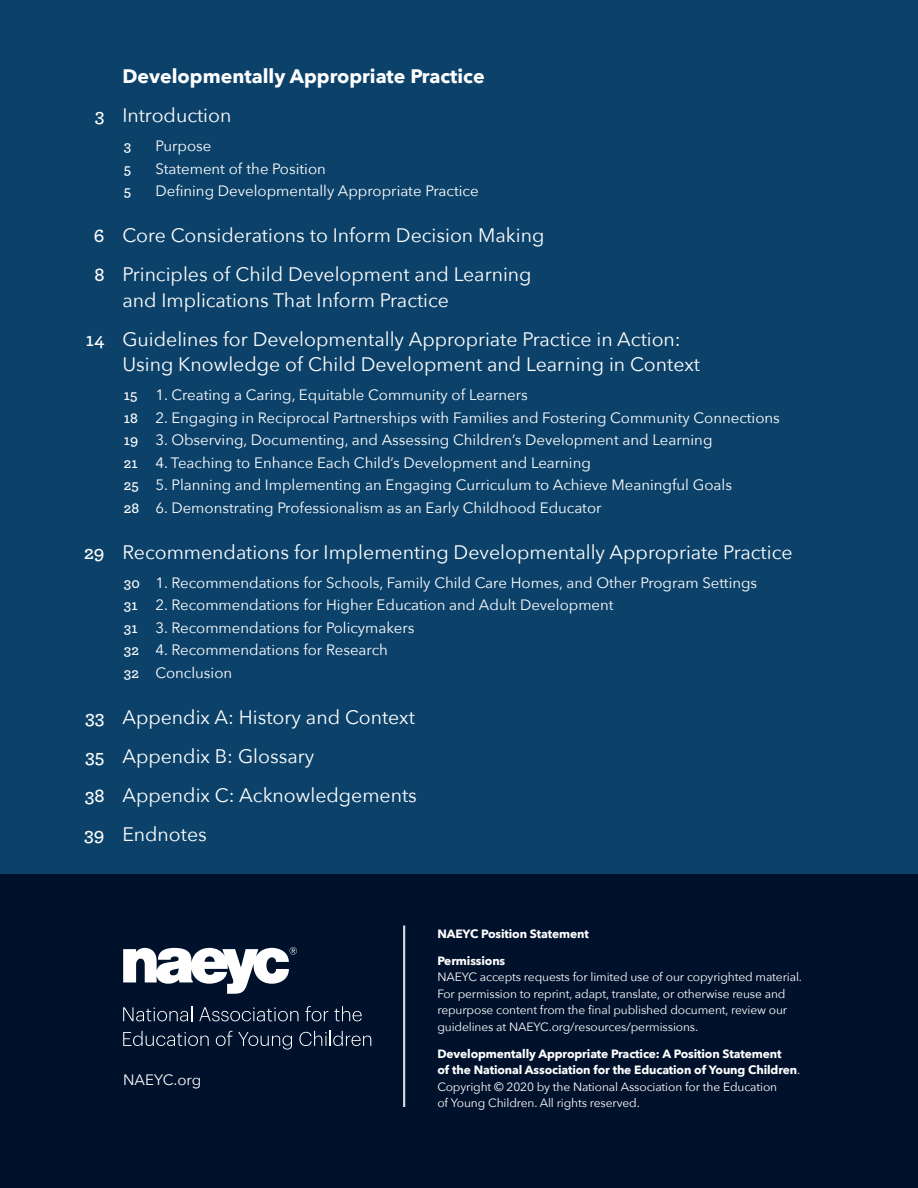
<style>
.page{position:relative;width:918px;height:1188px;background:#0c426a}
.page>*{position:absolute;margin:0;border:0;box-sizing:border-box;transform-origin:0 0}
.t1{font:19.5px/39px "Avenir Next";color:#fff}
.t2{font:700 19.5px/39px "Avenir Next";color:#fff}
.t3{font:15px/22.5px "Avenir Next";color:#fff}
.t4{font:600 15px "Archer Pro";color:#fff}
.t5{font:700 12px/16.5px "Avenir Next";letter-spacing:-.01em;color:#fff}
.t6{font:12px/16.5px "Avenir Next";letter-spacing:-.01em;color:#fff}
.s1{font-family:"Archer Pro";font-weight:600}
.s2{font-weight:400}
</style>
<div class="page">
<div style="left:0;top:874px;width:918px;height:314px;background:#00112c"></div>
<hr style="left:404px;top:926px;width:1px;height:181px;background:#fff">
<hr style="left:403px;top:926px;width:1px;height:181px;background:#fff">
<svg style="left:123px;top:947px;width:174px;height:47px"></svg>
<svg style="left:123px;top:1006px;width:69px;height:15px"></svg>
<svg style="left:199px;top:1007px;width:99px;height:14px"></svg>
<svg style="left:305px;top:1006px;width:23px;height:15px"></svg>
<svg style="left:334px;top:1006px;width:28px;height:15px"></svg>
<svg style="left:123px;top:1031px;width:86px;height:15px"></svg>
<svg style="left:216px;top:1031px;width:76px;height:19px"></svg>
<svg style="left:299px;top:1031px;width:72px;height:15px"></svg>
<h1 class="t2" style="left:95px;top:57px;width:391px;text-indent:28px">Developmentally Appropriate Practice<br><span class="s1">3</span> <span class="s2">Introduction</span></h1>
<p class="t4" style="left:124px;top:135px;width:9px">3</p>
<p class="t3" style="left:155px;top:134px;width:58px">Purpose</p>
<p class="t4" style="left:124px;top:158px;width:9px">5</p>
<p class="t3" style="left:155px;top:157px;width:172px">Statement of the Position</p>
<p class="t4" style="left:124px;top:180px;width:9px">5</p>
<p class="t3" style="left:155px;top:179px;width:325px">Defining Developmentally Appropriate Practice</p>
<h1 class="t1" style="left:94px;top:215px;width:452px"><span class="s1">6</span> Core Considerations to Inform Decision Making<br><span class="s1">8</span> Principles of Child Development and Learning</h1>
<h1 class="t1" style="left:86px;top:280px;width:596px;text-indent:36px">and Implications That Inform Practice<br><span class="s1">14</span> Guidelines for Developmentally Appropriate Practice in Action:</h1>
<h1 class="t1" style="left:122px;top:344px;width:579px">Using Knowledge of Child Development and Learning in Context</h1>
<p class="t3" style="left:124px;top:383px;width:657px"><span class="s1">15</span> 1. Creating a Caring, Equitable Community of Learners<br><span class="s1">18</span> 2. Engaging in Reciprocal Partnerships with Families and Fostering Community Connections <span class="s1">19</span> 3. Observing, Documenting, and Assessing Children’s Development and Learning<br><span class="s1">21</span> 4. Teaching to Enhance Each Child’s Development and Learning<br><span class="s1">25</span> 5. Planning and Implementing an Engaging Curriculum to Achieve Meaningful Goals<br><span class="s1">28</span> 6. Demonstrating Professionalism as an Early Childhood Educator</p>
<h1 class="t1" style="left:84px;top:532px;width:710px"><span class="s1">29</span> Recommendations for Implementing Developmentally Appropriate Practice</h1>
<p class="t3" style="left:124px;top:571px;width:635px"><span class="s1">30</span> 1. Recommendations for Schools, Family Child Care Homes, and Other Program Settings <span class="s1">31</span> 2. Recommendations for Higher Education and Adult Development<br><span class="s1">31</span> 3. Recommendations for Policymakers<br><span class="s1">32</span> 4. Recommendations for Research<br><span class="s1">32</span> Conclusion</p>
<h1 class="t1" style="left:84px;top:697px;width:334px"><span class="s1">33</span> Appendix A: History and Context<br><span class="s1">35</span> Appendix B: Glossary<br><span class="s1">38</span> Appendix C: Acknowledgements<br><span class="s1">39</span> Endnotes</h1>
<p class="t3" style="left:123px;top:1068px;width:79px">NAEYC.org</p>
<p class="t5" style="left:437px;top:925px;width:153px">NAEYC Position Statement</p>
<p class="t5" style="left:437px;top:952px;width:69px">Permissions</p>
<p class="t6" style="left:437px;top:968px;width:366px">NAEYC accepts requests for limited use of our copyrighted material.<br>For permission to reprint, adapt, translate, or otherwise reuse and repurpose content from the final published document, review our guidelines at NAEYC.org/resources/permissions.</p>
<p class="t5" style="left:437px;top:1045px;width:364px">Developmentally Appropriate Practice: A Position Statement<br>of the National Association for the Education of Young Children<span class="s2">.<br>Copyright © 2020 by the National Association for the Education<br>of Young Children. All rights reserved.</span></p>
</div>
